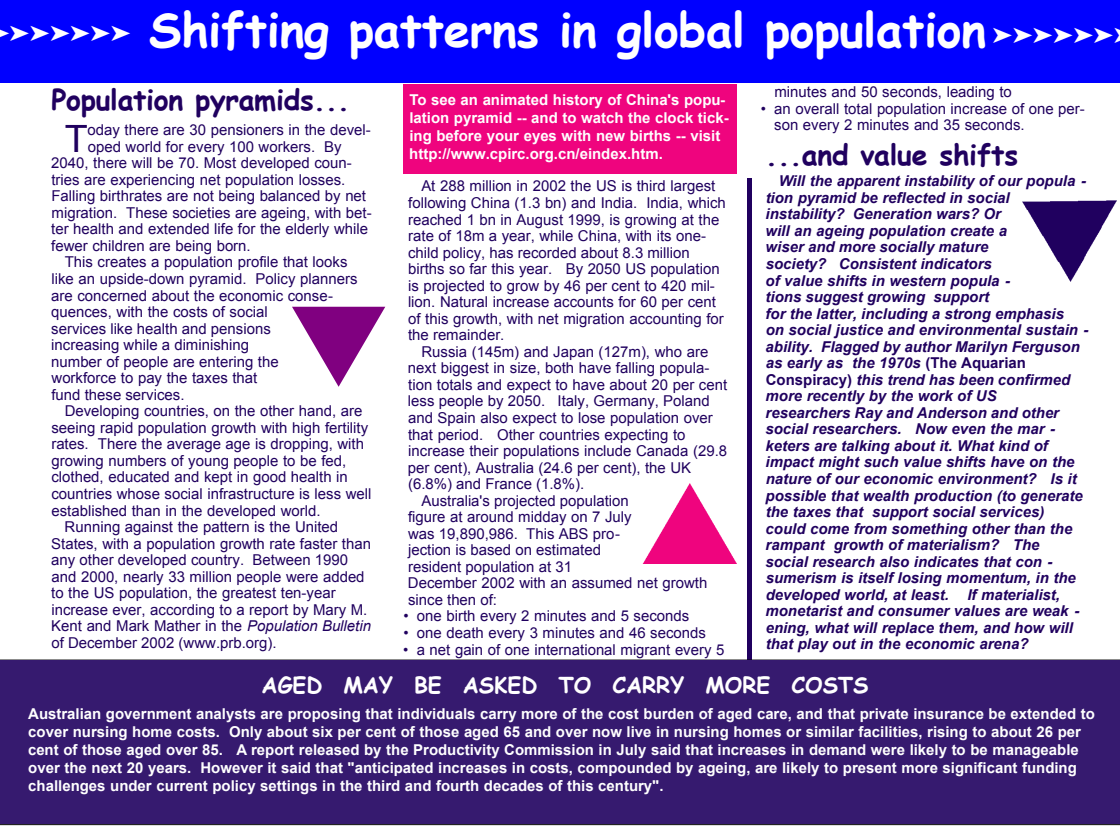
<style>
.page{position:relative;width:1120px;height:840px;background:#fff}
.page>*{position:absolute;margin:0;border:0;box-sizing:border-box;transform-origin:0 0}
.t1{font:700 47.25px "Comic Sans MS";letter-spacing:-.005em;color:#fff}
.t2{font:37.62px "Arial";color:#20005f}
.t3{font:700 28.35px "Comic Sans MS";letter-spacing:-.01em;color:#20005f}
.t4{font:700 22.05px "Comic Sans MS";color:#fff}
.t5{font:22.05px "Zapf Dingbats";color:#fff}
.t6{font:15.05px/16.6px "Arial";color:#20005f}
.t7{font:italic 700 15.05px/16.6px "Arial";color:#20005f}
.t8{font:700 15.05px/18px "Arial";color:#fff}
.s1{font-style:normal}
.s2{font-style:italic}
</style>
<div class="page">
<div style="left:0;top:0;width:1120px;height:82px;background:#00f"></div>
<div style="left:403px;top:85px;width:334px;height:89px;background:#ef047e"></div>
<img style="left:1022px;top:200px;width:94px;height:81px">
<img style="left:642px;top:484px;width:95px;height:80px">
<div style="left:747px;top:178px;width:5px;height:482px;background:#20005f"></div>
<div style="left:0;top:660px;width:1120px;height:164px;background:#361a6f"></div>
<h1 class="t1" style="left:149px;top:-5px;width:839px">Shifting patterns in global population</h1>
<h3 class="t3" style="left:51px;top:79px;width:300px">Population pyramids...</h3>
<h2 class="t2" style="left:65px;top:117px;width:24px">T</h2>
<p class="t6" style="left:88px;top:122px;width:285px">oday there are 30 pensioners in the devel-</p>
<h3 class="t5" style="left:10px;top:23px;width:123px">➤➤➤➤➤➤</h3>
<h3 class="t5" style="left:993px;top:25px;width:123px">➤➤➤➤➤➤</h3>
<p class="t6" style="left:775px;top:84px;width:239px">minutes and 50 seconds, leading to</p>
<p class="t6" style="left:774px;top:100px;width:312px;text-indent:-14px">• an overall total population increase of one per&shy;son every 2 minutes and 35 seconds.</p>
<h3 class="t3" style="left:766px;top:134px;width:254px">...and value shifts</h3>
<p class="t7" style="left:765px;top:173px;width:324px;text-indent:13px">Will the apparent instability of our popula - tion pyramid be reflected in social instability? Generation wars? Or<br>will an ageing population create a<br>wiser and more socially mature<br>society? Consistent indicators<br>of value shifts in western popula -<br>tions suggest growing support<br>for the latter, including a strong emphasis<br>on social justice and environmental sustain - ability. Flagged by author Marilyn Ferguson as early as the 1970s <span class="s1">(The Aquarian Conspiracy)</span> this trend has been confirmed more recently by the work of US<br>researchers Ray and Anderson and other social researchers. Now even the mar - keters are talking about it. What kind of impact might such value shifts have on the nature of our economic environment? Is it possible that wealth production (to generate the taxes that support social services)<br>could come from something other than the rampant growth of materialism? The<br>social research also indicates that con - sumerism is itself losing momentum, in the developed world, at least. If materialist, monetarist and consumer values are weak - ening, what will replace them, and how will that play out in the economic arena?</p>
<p class="t8" style="left:409px;top:91px;width:321px">To see an animated history of China's popu&shy;lation pyramid -- and to watch the clock tick&shy;ing before your eyes with new births -- visit http://www.cpirc.org.cn/eindex.htm.</p>
<p class="t6" style="left:88px;top:138px;width:256px">oped world for every 100 workers. By</p>
<p class="t6" style="left:51px;top:155px;width:302px">2040, there will be 70. Most developed coun-</p>
<p class="t6" style="left:51px;top:171px;width:295px">tries are experiencing net population losses.</p>
<p class="t6" style="left:51px;top:188px;width:316px">Falling birthrates are not being balanced by net</p>
<p class="t6" style="left:52px;top:204px;width:322px">migration. These societies are ageing, with bet-</p>
<p class="t6" style="left:51px;top:221px;width:318px">ter health and extended life for the elderly while</p>
<p class="t6" style="left:51px;top:237px;width:201px">fewer children are being born.</p>
<p class="t6" style="left:65px;top:254px;width:284px">This creates a population profile that looks</p>
<p class="t6" style="left:51px;top:270px;width:308px">like an upside-down pyramid. Policy planners</p>
<p class="t6" style="left:51px;top:287px;width:283px">are concerned about the economic conse-</p>
<p class="t6" style="left:51px;top:304px;width:218px">quences, with the costs of social</p>
<p class="t6" style="left:51px;top:320px;width:221px">services like health and pensions</p>
<p class="t6" style="left:51px;top:337px;width:199px">increasing while a diminishing</p>
<p class="t6" style="left:51px;top:353px;width:229px">number of people are entering the</p>
<p class="t6" style="left:52px;top:370px;width:207px">workforce to pay the taxes that</p>
<p class="t6" style="left:51px;top:386px;width:135px">fund these services.</p>
<p class="t6" style="left:65px;top:403px;width:299px">Developing countries, on the other hand, are</p>
<p class="t6" style="left:51px;top:419px;width:318px">seeing rapid population growth with high fertility</p>
<p class="t6" style="left:51px;top:436px;width:314px">rates. There the average age is dropping, with</p>
<p class="t6" style="left:51px;top:452px;width:296px">growing numbers of young people to be fed,</p>
<p class="t6" style="left:51px;top:469px;width:298px">clothed, educated and kept in good health in</p>
<p class="t6" style="left:51px;top:485px;width:322px">countries whose social infrastructure is less well</p>
<p class="t6" style="left:52px;top:502px;width:271px">established than in the developed world.</p>
<p class="t6" style="left:65px;top:519px;width:275px">Running against the pattern is the United</p>
<p class="t6" style="left:51px;top:535px;width:321px">States, with a population growth rate faster than</p>
<p class="t6" style="left:51px;top:552px;width:298px">any other developed country. Between 1990</p>
<p class="t6" style="left:52px;top:568px;width:315px">and 2000, nearly 33 million people were added</p>
<p class="t6" style="left:51px;top:585px;width:286px">to the US population, the greatest ten-year</p>
<p class="t6" style="left:51px;top:601px;width:318px">increase ever, according to a report by Mary M.</p>
<p class="t6" style="left:51px;top:618px;width:321px">Kent and Mark Mather in the <span class="s2">Population Bulletin</span></p>
<p class="t6" style="left:51px;top:634px;width:227px">of December 2002 (www.prb.org).</p>
<p class="t6" style="left:408px;top:178px;width:319px;text-indent:13px">At 288 million in 2002 the US is third largest following China (1.3 bn) and India. India, which reached 1 bn in August 1999, is growing at the rate of 18m a year, while China, with its one&shy;child policy, has recorded about 8.3 million births so far this year. By 2050 US population is projected to grow by 46 per cent to 420 mil&shy;lion. Natural increase accounts for 60 per cent of this growth, with net migration accounting for the remainder.</p>
<p class="t6" style="left:421px;top:343px;width:288px">Russia (145m) and Japan (127m), who are</p>
<p class="t6" style="left:408px;top:360px;width:303px">next biggest in size, both have falling popula-</p>
<p class="t6" style="left:408px;top:376px;width:320px">tion totals and expect to have about 20 per cent</p>
<p class="t6" style="left:408px;top:393px;width:303px">less people by 2050. Italy, Germany, Poland</p>
<p class="t6" style="left:408px;top:409px;width:306px">and Spain also expect to lose population over</p>
<p class="t6" style="left:408px;top:426px;width:279px">that period. Other countries expecting to</p>
<p class="t6" style="left:408px;top:443px;width:320px">increase their populations include Canada (29.8</p>
<p class="t6" style="left:408px;top:459px;width:285px">per cent), Australia (24.6 per cent), the UK</p>
<p class="t6" style="left:408px;top:476px;width:178px">(6.8%) and France (1.8%).</p>
<p class="t6" style="left:421px;top:492px;width:209px">Australia's projected population</p>
<p class="t6" style="left:408px;top:509px;width:225px">figure at around midday on 7 July</p>
<p class="t6" style="left:408px;top:525px;width:214px">was 19,890,986. This ABS pro-</p>
<p class="t6" style="left:408px;top:542px;width:194px">jection is based on estimated</p>
<p class="t6" style="left:408px;top:558px;width:165px">resident population at 31</p>
<p class="t6" style="left:408px;top:575px;width:301px">December 2002 with an assumed net growth</p>
<p class="t6" style="left:408px;top:591px;width:90px">since then of:</p>
<p class="t6" style="left:403px;top:608px;width:287px">• one birth every 2 minutes and 5 seconds</p>
<p class="t6" style="left:403px;top:624px;width:304px">• one death every 3 minutes and 46 seconds</p>
<p class="t6" style="left:403px;top:641px;width:323px">• a net gain of one international migrant every 5</p>
<h3 class="t4" style="left:262px;top:668px;width:609px">AGED MAY BE ASKED TO CARRY MORE COSTS</h3>
<p class="t8" style="left:28px;top:705px;width:1069px">Australian government analysts are proposing that individuals carry more of the cost burden of aged care, and that private insurance be extended to cover nursing home costs. Only about six per cent of those aged 65 and over now live in nursing homes or similar facilities, rising to about 26 per cent of those aged over 85. A report released by the Productivity Commission in July said that increases in demand were likely to be manageable over the next 20 years. However it said that "anticipated increases in costs, compounded by ageing, are likely to present more significant funding challenges under current policy settings in the third and fourth decades of this century".</p>
</div>
